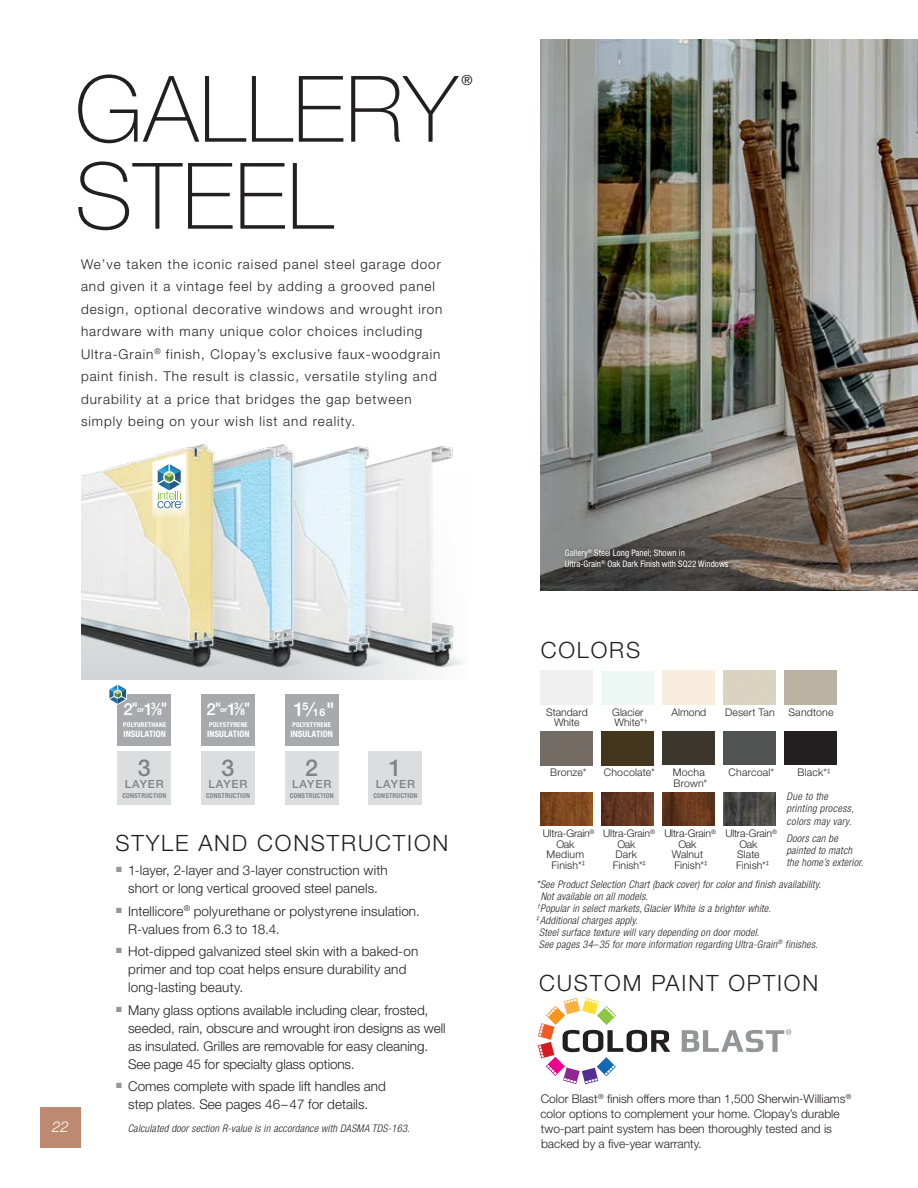
<style>
.page{position:relative;width:918px;height:1188px;background:#fff}
.page>*{position:absolute;margin:0;border:0;box-sizing:border-box;transform-origin:0 0}
.t1{font:100 91.95px "Helvetica Neue LT Std";letter-spacing:.01em;color:#231f20}
.t2{font:500 23.25px "Helvetica Neue LT Std";color:#808285}
.t3{font:300 22.5px "Helvetica Neue LT Std";letter-spacing:.08em;color:#231f20}
.t4{font:500 19.05px "Helvetica Neue LT Std";color:#fff}
.t5{font:italic 300 15px "Helvetica Neue LT Std";color:#fff}
.t6{font:13.95px "Helvetica Neue LT Std";color:#231f20}
.t7{font:300 13.5px/18px "Helvetica Neue LT Std";letter-spacing:.01em;color:#231f20}
.t8{font:300 13.5px/22.5px "Helvetica Neue LT Std";letter-spacing:.07em;color:#231f20}
.t9{font:300 12px/15px "Helvetica Neue LT Std";color:#231f20}
.t10{font:500 11.25px "Helvetica Neue LT Std";letter-spacing:.08em;color:#808285}
.t11{font:italic 300 condensed 10.5px/12px "Helvetica Neue LT Std";letter-spacing:.02em;color:#231f20}
.t12{font:300 10.5px/10.5px "Helvetica Neue LT Std";letter-spacing:.005em;color:#231f20;text-align:center}
.t13{font:300 10.5px/10.5px "Helvetica Neue LT Std";letter-spacing:-.02em;color:#231f20;text-align:center}
.t14{font:italic 300 condensed 10.5px/12.6px "Helvetica Neue LT Std";letter-spacing:.04em;color:#231f20}
.t15{font:700 condensed 9.15px "Helvetica Neue LT Std";color:#fff}
.t16{font:condensed 9px/10.8px "Helvetica Neue LT Std";color:#fff}
.t17{font:700 condensed 8.85px "Helvetica Neue LT Std";letter-spacing:.01em;color:#fff}
.t18{font:700 7.35px "Helvetica Neue LT Std";color:#fff}
.t19{font:700 condensed 6.75px "Helvetica Neue LT Std";letter-spacing:.03em;color:#808285}
.t20{font:700 condensed 6.6px "Helvetica Neue LT Std";letter-spacing:.03em;color:#fff}
.s1{font-weight:500;font-size:16.65px}
.s2{font-weight:500;font-size:14.85px}
.s3{font-weight:500;font-stretch:normal;font-size:16.65px}
.s4{font-weight:500;font-stretch:normal;font-size:14.85px}
.s5{font-weight:700;font-size:10.5px}
</style>
<div class="page">
<div style="left:40px;top:1107px;width:41px;height:41px;background:#bd8a71"></div>
<img style="left:541px;top:40px;width:377px;height:551px">
<div style="left:81px;top:464px;width:389px;height:216px;background:linear-gradient(to right,#c8cacc,#f2f2f3)"></div>
<div style="left:562px;top:546px;width:171px;height:26px;background:#231f20;opacity:.65"></div>
<div style="left:118px;top:752px;width:53px;height:53px;background:#dcddde"></div>
<div style="left:201px;top:752px;width:54px;height:53px;background:#dcddde"></div>
<div style="left:285px;top:752px;width:53px;height:53px;background:#dcddde"></div>
<div style="left:369px;top:752px;width:53px;height:53px;background:#dcddde"></div>
<div style="left:602px;top:671px;width:52px;height:33px;background:#edf7f3"></div>
<img style="left:541px;top:792px;width:52px;height:34px">
<div style="left:602px;top:731px;width:52px;height:34px;background:#43361d"></div>
<div style="left:663px;top:731px;width:52px;height:34px;background:#3c362d"></div>
<div style="left:541px;top:731px;width:52px;height:34px;background:#736b64"></div>
<div style="left:724px;top:731px;width:52px;height:34px;background:#515353"></div>
<div style="left:785px;top:731px;width:52px;height:34px;background:#231f20"></div>
<img style="left:602px;top:792px;width:52px;height:34px">
<img style="left:663px;top:792px;width:52px;height:34px">
<img style="left:724px;top:792px;width:52px;height:34px">
<img style="left:81px;top:445px;width:389px;height:223px">
<svg style="left:538px;top:998px;width:132px;height:86px"></svg>
<svg style="left:682px;top:1029px;width:109px;height:23px"></svg>
<svg style="left:153px;top:453px;width:33px;height:67px"></svg>
<div style="left:118px;top:694px;width:53px;height:52px;background:#a7a9ac"></div>
<svg style="left:109px;top:685px;width:18px;height:20px"></svg>
<div style="left:201px;top:694px;width:54px;height:52px;background:#a7a9ac"></div>
<div style="left:285px;top:694px;width:53px;height:52px;background:#a7a9ac"></div>
<h1 class="t1" style="left:75px;top:56px;width:384px">GALLERY</h1>
<p class="t6" style="left:462px;top:71px;width:13px">®</p>
<h1 class="t1" style="left:75px;top:143px;width:260px">STEEL</h1>
<p class="t8" style="left:81px;top:252px;width:363px">We’ve taken the iconic raised panel steel garage door and given it a vintage feel by adding a grooved panel design, optional decorative windows and wrought iron hardware with many unique color choices including Ultra-Grain<sup>®</sup> finish, Clopay’s exclusive faux-woodgrain paint finish. The result is classic, versatile styling and durability at a price that bridges the gap between simply being on your wish list and reality.</p>
<p class="t5" style="left:52px;top:1118px;width:18px">22</p>
<p class="t18" style="left:123px;top:705px;width:23px"><span class="s1">2</span><span class="s2">"</span>or</p>
<p class="t15" style="left:144px;top:703px;width:25px"><span class="s3">1</span>3<span class="s1">⁄</span>8<span class="s4">"</span></p>
<p class="t18" style="left:206px;top:705px;width:23px"><span class="s1">2</span><span class="s2">"</span>or</p>
<p class="t15" style="left:227px;top:703px;width:25px"><span class="s3">1</span>3<span class="s1">⁄</span>8<span class="s4">"</span></p>
<h3 class="t4" style="left:293px;top:697px;width:43px">1<sup>5</sup>⁄<span class="s5">16</span>"</h3>
<p class="t20" style="left:123px;top:721px;width:45px">POLYURETHANE</p>
<p class="t17" style="left:123px;top:728px;width:44px">INSULATION</p>
<p class="t20" style="left:209px;top:721px;width:40px">POLYSTYRENE</p>
<p class="t17" style="left:207px;top:728px;width:44px">INSULATION</p>
<p class="t20" style="left:292px;top:721px;width:40px">POLYSTYRENE</p>
<p class="t17" style="left:290px;top:728px;width:44px">INSULATION</p>
<h2 class="t2" style="left:138px;top:754px;width:14px">3</h2>
<p class="t10" style="left:125px;top:778px;width:41px">LAYER</p>
<p class="t19" style="left:122px;top:791px;width:45px">CONSTRUCTION</p>
<h2 class="t2" style="left:222px;top:754px;width:14px">3</h2>
<p class="t10" style="left:209px;top:778px;width:41px">LAYER</p>
<p class="t19" style="left:206px;top:791px;width:45px">CONSTRUCTION</p>
<h2 class="t2" style="left:305px;top:754px;width:14px">2</h2>
<p class="t10" style="left:292px;top:778px;width:41px">LAYER</p>
<p class="t19" style="left:290px;top:791px;width:45px">CONSTRUCTION</p>
<h2 class="t2" style="left:389px;top:754px;width:14px">1</h2>
<p class="t10" style="left:376px;top:778px;width:41px">LAYER</p>
<p class="t19" style="left:373px;top:791px;width:45px">CONSTRUCTION</p>
<h3 class="t3" style="left:115px;top:829px;width:334px">STYLE AND CONSTRUCTION</h3>
<p class="t7" style="left:116px;top:861px;width:273px;text-align:center"><sup>■</sup> 1-layer, 2-layer and 3-layer construction with short or long vertical grooved steel panels.</p>
<p class="t7" style="left:128px;top:901px;width:293px;text-indent:-12px"><sup>■</sup> Intellicore<sup>®</sup> polyurethane or polystyrene insulation.<br>R-values from 6.3 to 18.4.</p>
<p class="t7" style="left:128px;top:942px;width:292px;text-indent:-12px"><sup>■</sup> Hot-dipped galvanized steel skin with a baked-on primer and top coat helps ensure durability and long-lasting beauty.</p>
<p class="t7" style="left:128px;top:1000px;width:319px;text-indent:-12px"><sup>■</sup> Many glass options available including clear, frosted, seeded, rain, obscure and wrought iron designs as well as insulated. Grilles are removable for easy cleaning.<br>See page 45 for specialty glass options.</p>
<p class="t7" style="left:116px;top:1077px;width:271px;text-align:center"><sup>■</sup> Comes complete with spade lift handles and step plates. See pages 46–47 for details.</p>
<p class="t11" style="left:128px;top:1122px;width:284px">Calculated door section R-value is in accordance with DASMA TDS-163.</p>
<p class="t16" style="left:565px;top:548px;width:165px">Gallery<sup>®</sup> Steel Long Panel; Shown in<br>Ultra-Grain<sup>®</sup> Oak Dark Finish with SQ22 Windows</p>
<h3 class="t3" style="left:541px;top:636px;width:101px">COLORS</h3>
<p class="t12" style="left:546px;top:707px;width:43px">Standard<br>White</p>
<p class="t12" style="left:672px;top:707px;width:36px">Almond</p>
<p class="t12" style="left:788px;top:707px;width:46px">Sandtone</p>
<p class="t12" style="left:612px;top:707px;width:33px">Glacier</p>
<p class="t12" style="left:725px;top:707px;width:51px">Desert Tan</p>
<p class="t12" style="left:615px;top:717px;width:34px">White*<sup>†</sup></p>
<p class="t12" style="left:550px;top:767px;width:38px">Bronze*</p>
<p class="t12" style="left:729px;top:767px;width:47px">Charcoal*</p>
<p class="t12" style="left:798px;top:767px;width:35px">Black*<sup>‡</sup></p>
<p class="t12" style="left:604px;top:767px;width:53px">Chocolate*</p>
<p class="t12" style="left:673px;top:767px;width:36px;text-align:left">Mocha<br>Brown*</p>
<p class="t13" style="left:543px;top:828px;width:53px">Ultra-Grain<sup>®</sup></p>
<p class="t12" style="left:556px;top:839px;width:20px">Oak</p>
<p class="t12" style="left:547px;top:849px;width:39px">Medium</p>
<p class="t12" style="left:551px;top:860px;width:35px">Finish*<sup>‡</sup></p>
<p class="t13" style="left:603px;top:828px;width:53px">Ultra-Grain<sup>®<br></sup>Oak<br>Dark<br>Finish*<sup>‡</sup></p>
<p class="t13" style="left:664px;top:828px;width:53px">Ultra-Grain<sup>®<br></sup>Oak<br>Walnut<br>Finish*<sup>‡</sup></p>
<p class="t13" style="left:725px;top:828px;width:53px">Ultra-Grain<sup>®<br></sup>Oak<br>Slate<br>Finish*<sup>‡</sup></p>
<p class="t14" style="left:786px;top:790px;width:69px">Due to the printing process, colors may vary.</p>
<p class="t11" style="left:786px;top:832px;width:78px">Doors can be painted to match the home’s exterior.</p>
<p class="t11" style="left:536px;top:878px;width:286px">*See Product Selection Chart (back cover) for color and finish availability.</p>
<p class="t11" style="left:541px;top:890px;width:109px">Not available on all models.</p>
<p class="t11" style="left:537px;top:902px;width:236px"><sup>†</sup>Popular in select markets, Glacier White is a brighter white.</p>
<p class="t11" style="left:536px;top:914px;width:103px"><sup>‡</sup>Additional charges apply.</p>
<p class="t11" style="left:539px;top:926px;width:222px">Steel surface texture will vary depending on door model.</p>
<p class="t11" style="left:539px;top:938px;width:280px">See pages 34–35 for more information regarding Ultra-Grain<sup>®</sup> finishes.</p>
<h3 class="t3" style="left:539px;top:969px;width:281px">CUSTOM PAINT OPTION</h3>
<p class="t9" style="left:540px;top:1090px;width:312px">Color Blast<sup>®</sup> finish offers more than 1,500 Sherwin-Williams<sup>® </sup>color options to complement your home. Clopay’s durable two-part paint system has been thoroughly tested and is backed by a five-year warranty.</p>
</div>
